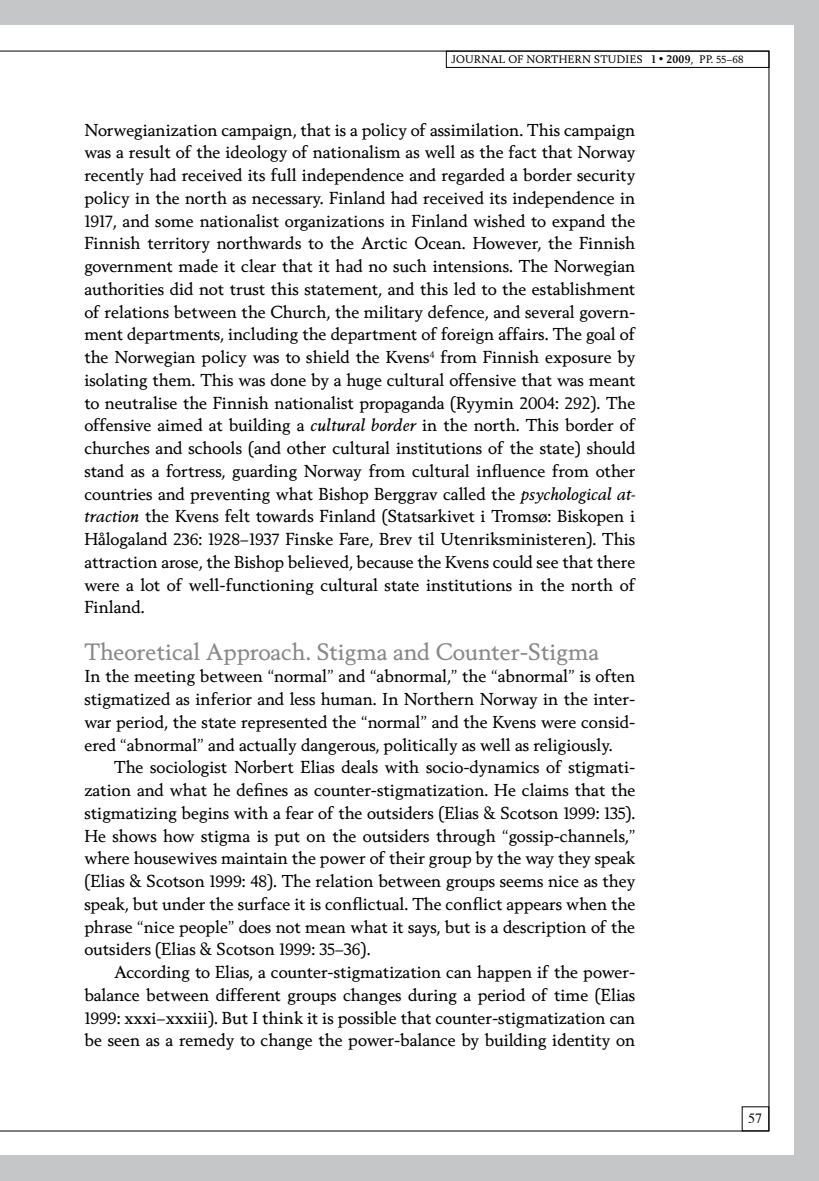
<style>
.page{position:relative;width:819px;height:1181px;background:#fff}
.page>*{position:absolute;margin:0;border:0;box-sizing:border-box;transform-origin:0 0}
.t1{font:22.75px "Berling Nova Text";color:#87888a}
.t2{font:16.62px/22.8px "Berling Nova Text";color:#000;text-align:justify}
.t3{font:14px "Times";color:#000}
.t4{font:10.5px "Berling Nova Text";color:#000}
.s1{font-weight:700}
.s2{font-style:italic}
</style>
<div class="page">
<div style="left:794px;top:0;width:25px;height:1181px;background:#c5c6c8"></div>
<div style="left:0;top:0;width:819px;height:25px;background:#c5c6c8"></div>
<div style="left:0;top:1155px;width:819px;height:26px;background:#c5c6c8"></div>
<div style="left:446px;top:51px;width:323px;height:17px;border:1px solid #000"></div>
<p class="t4" style="left:451px;top:53px;width:9px">journal</p>
<p class="t4" style="left:508px;top:53px;width:27px">of northern</p>
<p class="t4" style="left:594px;top:53px;width:8px">studies</p>
<p class="t4" style="left:651px;top:53px;width:94px"><span class="s1">1</span> <sup>•</sup> <span class="s1">2009</span>, pp. 55–68</p>
<p class="t2" style="left:84px;top:118px;width:552px">Norwegianization campaign, that is a policy of assimilation. This campaign was a result of the ideology of nationalism as well as the fact that Norway recently had received its full independence and regarded a border security policy in the north as necessary. Finland had received its independence in 1917, and some nationalist organizations in Finland wished to expand the Finnish territory northwards to the Arctic Ocean. However, the Finnish government made it clear that it had no such intensions. The Norwegian authorities did not trust this statement, and this led to the establishment of relations between the Church, the military defence, and several govern&shy;ment departments, including the department of foreign affairs. The goal of the Norwegian policy was to shield the Kvens<sup>4</sup> from Finnish exposure by isolating them. This was done by a huge cultural offensive that was meant to neutralise the Finnish nationalist propaganda (Ryymin 2004: 292). The offensive aimed at building a <span class="s2">cultural border</span> in the north. This border of churches and schools (and other cultural institutions of the state) should stand as a fortress, guarding Norway from cultural influence from other countries and preventing what Bishop Berggrav called the <span class="s2">psychological at&shy;traction</span> the Kvens felt towards Finland (Statsarkivet i Tromsø: Biskopen i Hålogaland 236: 1928–1937 Finske Fare, Brev til Utenriksministeren). This attraction arose, the Bishop believed, because the Kvens could see that there were a lot of well-functioning cultural state institutions in the north of Finland.</p>
<h1 class="t1" style="left:84px;top:637px;width:516px">Theoretical Approach. Stigma and Counter-Stigma</h1>
<p class="t2" style="left:84px;top:664px;width:552px">In the meeting between “normal” and “abnormal,” the “abnormal” is often stigmatized as inferior and less human. In Northern Norway in the inter&shy;war period, the state represented the “normal” and the Kvens were consid&shy;ered “abnormal” and actually dangerous, politically as well as religiously.</p>
<p class="t2" style="left:84px;top:755px;width:552px;text-indent:30px">The sociologist Norbert Elias deals with socio-dynamics of stigmati&shy;zation and what he defines as counter-stigmatization. He claims that the stigmatizing begins with a fear of the outsiders (Elias &amp; Scotson 1999: 135).<br>He shows how stigma is put on the outsiders through “gossip-channels,” where housewives maintain the power of their group by the way they speak (Elias &amp; Scotson 1999: 48). The relation between groups seems nice as they speak, but under the surface it is conflictual. The conflict appears when the phrase “nice people” does not mean what it says, but is a description of the outsiders (Elias &amp; Scotson 1999: 35–36).</p>
<p class="t2" style="left:84px;top:960px;width:552px;text-indent:30px">According to Elias, a counter-stigmatization can happen if the power&shy;balance between different groups changes during a period of time (Elias 1999: xxxi–xxxiii). But I think it is possible that counter-stigmatization can be seen as a remedy to change the power-balance by building identity on</p>
<p class="t3" style="left:748px;top:1105px;width:15px">57</p>
</div>
